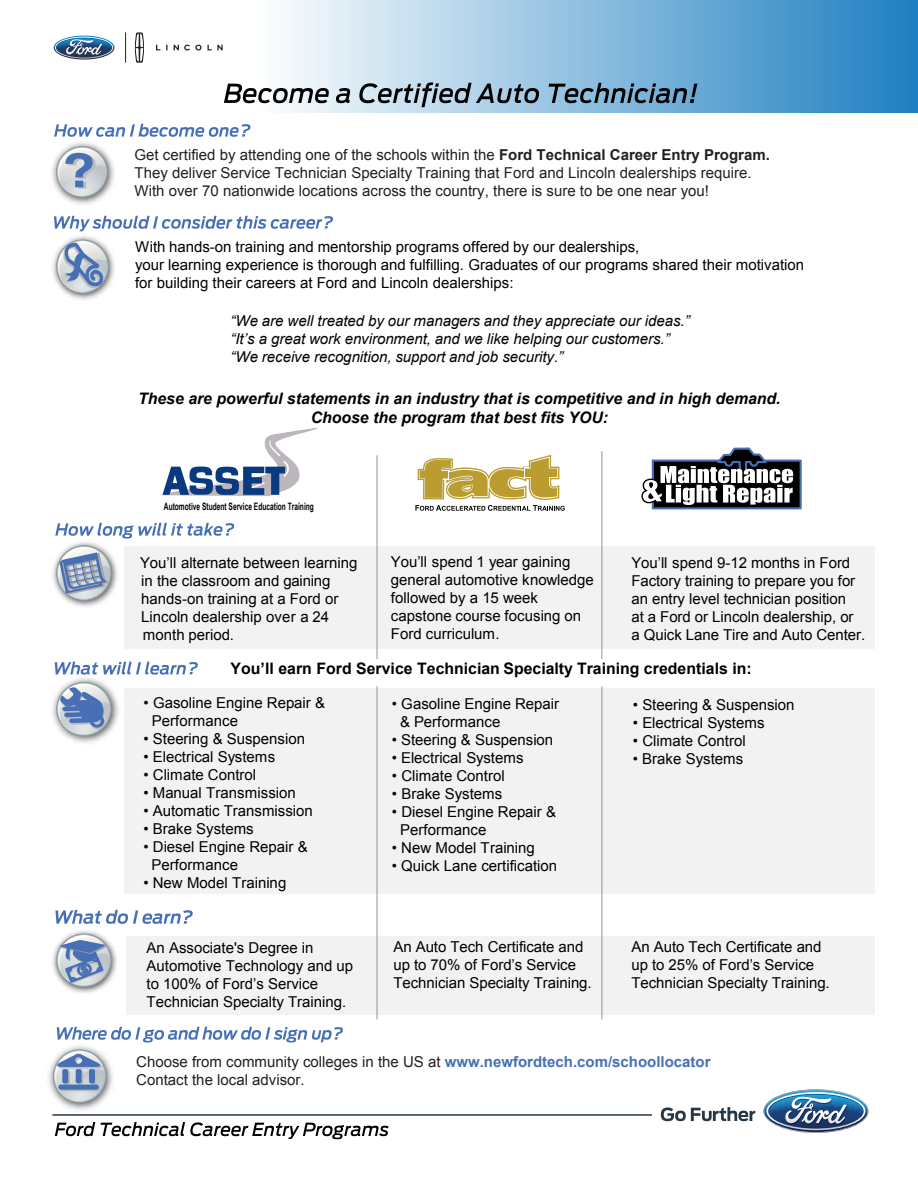
<style>
.page{position:relative;width:918px;height:1188px;background:#fff}
.page>*{position:absolute;margin:0;border:0;box-sizing:border-box;transform-origin:0 0}
.t1{font:italic 700 15.9px/19px "Arial";color:#000;text-align:center}
.t2{font:700 15.9px "Arial";color:#000}
.t3{font:15px/18px "Arial";color:#000}
.t4{font:15px/18px "Arial";color:#231f20}
.t5{font:italic 15px/18px "Arial";color:#000}
.t6{font:700 10.2px "Arial Narrow";color:#020202;scale:.79 1}
.s1{font-weight:700}
.s2{font-weight:700;color:#4770b6}
</style>
<div class="page">
<svg style="left:53px;top:0;width:865px;height:112px"></svg>
<div style="left:124px;top:547px;width:751px;height:102px;background:#f2f2f2"></div>
<div style="left:124px;top:688px;width:751px;height:206px;background:#f2f2f2"></div>
<div style="left:126px;top:936px;width:749px;height:78px;background:#f2f2f2"></div>
<svg style="left:55px;top:662px;width:143px;height:13px"></svg>
<svg style="left:54px;top:124px;width:196px;height:13px"></svg>
<svg style="left:162px;top:427px;width:155px;height:69px"></svg>
<svg style="left:641px;top:447px;width:161px;height:62px"></svg>
<svg style="left:415px;top:455px;width:150px;height:56px"></svg>
<img style="left:52px;top:673px;width:71px;height:70px">
<svg style="left:56px;top:682px;width:56px;height:54px;background:#a0b0c9"></svg>
<svg style="left:763px;top:1089px;width:105px;height:44px"></svg>
<svg style="left:661px;top:1107px;width:94px;height:14px"></svg>
<hr style="left:52px;top:1114px;width:600px;height:2px;background:#263746">
<svg style="left:55px;top:1122px;width:334px;height:17px"></svg>
<hr style="left:377px;top:686px;width:1px;height:334px;background:#919395">
<hr style="left:377px;top:455px;width:1px;height:204px;background:#919395">
<hr style="left:602px;top:451px;width:1px;height:208px;background:#919395">
<hr style="left:601px;top:686px;width:1px;height:334px;background:#919395">
<svg style="left:55px;top:523px;width:179px;height:16px"></svg>
<img style="left:53px;top:538px;width:69px;height:69px">
<svg style="left:56px;top:545px;width:56px;height:57px;background:#acb7c8"></svg>
<img style="left:52px;top:236px;width:62px;height:64px">
<svg style="left:56px;top:240px;width:53px;height:54px;background:#b0bccd"></svg>
<img style="left:52px;top:142px;width:62px;height:62px">
<svg style="left:56px;top:146px;width:52px;height:52px;background:#bbc4cf"></svg>
<img style="left:52px;top:930px;width:65px;height:63px">
<svg style="left:56px;top:934px;width:56px;height:53px;background:#a4b3c9"></svg>
<svg style="left:55px;top:910px;width:138px;height:14px"></svg>
<svg style="left:57px;top:1027px;width:286px;height:16px"></svg>
<img style="left:48px;top:1040px;width:70px;height:70px">
<svg style="left:53px;top:1050px;width:53px;height:53px;background:#a8b5ca"></svg>
<svg style="left:54px;top:216px;width:279px;height:15px"></svg>
<svg style="left:224px;top:84px;width:105px;height:19px"></svg>
<svg style="left:336px;top:88px;width:14px;height:15px"></svg>
<svg style="left:359px;top:82px;width:180px;height:25px;background:#869ba8"></svg>
<svg style="left:549px;top:83px;width:148px;height:20px;background:#557890"></svg>
<svg style="left:54px;top:36px;width:61px;height:24px"></svg>
<hr style="left:125px;top:32px;width:1px;height:31px;background:#221f1f">
<svg style="left:208px;top:45px;width:15px;height:5px"></svg>
<svg style="left:156px;top:45px;width:4px;height:5px"></svg>
<svg style="left:174px;top:45px;width:28px;height:6px"></svg>
<svg style="left:135px;top:32px;width:9px;height:31px"></svg>
<p class="t4" style="left:135px;top:146px;width:637px">Get certified by attending one of the schools within the <span class="s1">Ford Technical Career Entry Program.<br></span>They deliver Service Technician Specialty Training that Ford and Lincoln dealerships require.<br>With over 70 nationwide locations across the country, there is sure to be one near you!</p>
<p class="t3" style="left:135px;top:238px;width:671px">With hands-on training and mentorship programs offered by our dealerships,<br>your learning experience is thorough and fulfilling. Graduates of our programs shared their motivation for building their careers at Ford and Lincoln dealerships:</p>
<p class="t5" style="left:230px;top:312px;width:461px">“We are well treated by our managers and they appreciate our ideas.” “It’s a great work environment, and we like helping our customers.” “We receive recognition, support and job security.”</p>
<p class="t1" style="left:138px;top:389px;width:644px">These are powerful statements in an industry that is competitive and in high demand.<br>Choose the program that best fits YOU:</p>
<p class="t6" style="left:164px;top:498px;width:191px">Automotive Student Service Education Training</p>
<p class="t3" style="left:140px;top:553px;width:219px">You’ll alternate between learning in the classroom and gaining hands-on training at a Ford or<br>Lincoln dealership over a 24 month period.</p>
<p class="t3" style="left:391px;top:553px;width:204px">You’ll spend 1 year gaining general automotive knowledge followed by a 15 week capstone course focusing on<br>Ford curriculum.</p>
<p class="t3" style="left:631px;top:553px;width:235px">You’ll spend 9-12 months in Ford Factory training to prepare you for an entry level technician position<br>at a Ford or Lincoln dealership, or a Quick Lane Tire and Auto Center.</p>
<p class="t2" style="left:231px;top:657px;width:523px">You’ll earn Ford Service Technician Specialty Training credentials in:</p>
<p class="t3" style="left:152px;top:694px;width:175px;text-indent:-8px">• Gasoline Engine Repair &amp;<br>Performance</p>
<p class="t3" style="left:143px;top:730px;width:163px">• Steering &amp; Suspension</p>
<p class="t3" style="left:143px;top:748px;width:133px">• Electrical Systems</p>
<p class="t3" style="left:143px;top:766px;width:114px">• Climate Control</p>
<p class="t3" style="left:143px;top:784px;width:154px">• Manual Transmission</p>
<p class="t3" style="left:143px;top:802px;width:171px">• Automatic Transmission</p>
<p class="t3" style="left:143px;top:820px;width:112px">• Brake Systems</p>
<p class="t3" style="left:152px;top:838px;width:158px;text-indent:-8px">• Diesel Engine Repair &amp;<br>Performance</p>
<p class="t3" style="left:143px;top:874px;width:144px">• New Model Training</p>
<p class="t3" style="left:400px;top:695px;width:161px;text-indent:-8px">• Gasoline Engine Repair &amp; Performance</p>
<p class="t3" style="left:392px;top:731px;width:163px">• Steering &amp; Suspension</p>
<p class="t3" style="left:392px;top:749px;width:134px">• Electrical Systems</p>
<p class="t3" style="left:392px;top:767px;width:114px">• Climate Control</p>
<p class="t3" style="left:392px;top:785px;width:112px">• Brake Systems</p>
<p class="t3" style="left:400px;top:803px;width:158px;text-indent:-8px">• Diesel Engine Repair &amp;<br>Performance</p>
<p class="t3" style="left:392px;top:839px;width:144px">• New Model Training</p>
<p class="t3" style="left:392px;top:857px;width:167px">• Quick Lane certification</p>
<p class="t3" style="left:633px;top:696px;width:163px">• Steering &amp; Suspension</p>
<p class="t3" style="left:633px;top:714px;width:133px">• Electrical Systems</p>
<p class="t3" style="left:633px;top:732px;width:114px">• Climate Control</p>
<p class="t3" style="left:633px;top:750px;width:112px">• Brake Systems</p>
<p class="t3" style="left:146px;top:939px;width:208px">An Associate's Degree in<br>Automotive Technology and up to 100% of Ford’s Service<br>Technician Specialty Training.</p>
<p class="t3" style="left:393px;top:938px;width:200px">An Auto Tech Certificate and up to 70% of Ford’s Service<br>Technician Specialty Training.</p>
<p class="t3" style="left:631px;top:938px;width:200px">An Auto Tech Certificate and up to 25% of Ford’s Service<br>Technician Specialty Training.</p>
<p class="t4" style="left:136px;top:1053px;width:576px">Choose from community colleges in the US at <span class="s2">www.newfordtech.com/schoollocator<br></span>Contact the local advisor.</p>
</div>
